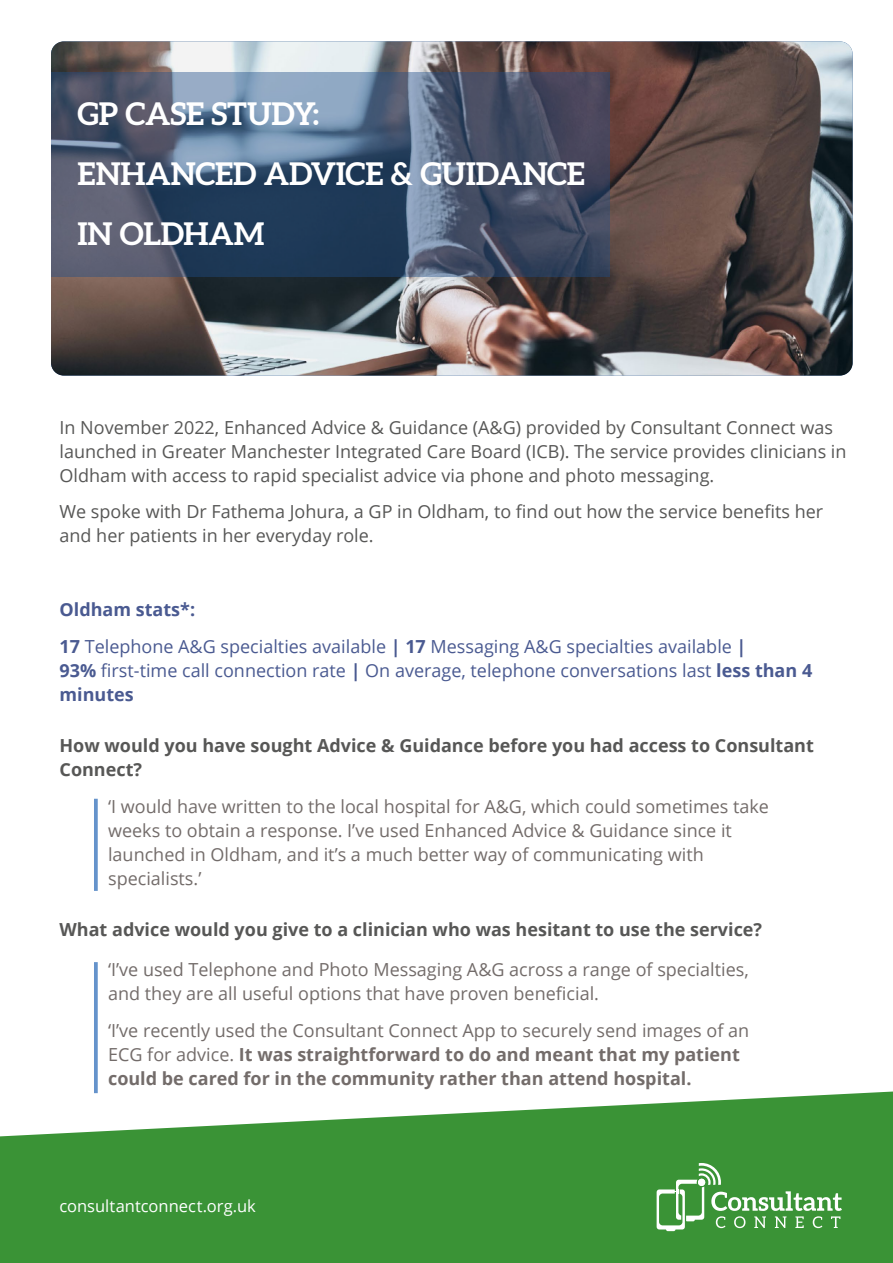
<style>
.page{position:relative;width:893px;height:1263px;background:#fff}
.page>*{position:absolute;margin:0;border:0;box-sizing:border-box;transform-origin:0 0}
.t1{font:700 31.5px/59.8px "Aleo";letter-spacing:-.01em;color:#fff}
.t2{font:18px/24px "Open Sans";color:#575756}
.t3{font:18px/24px "Open Sans";color:#736c6a}
.t4{font:700 18px/24px "Open Sans";color:#736c6a}
.t5{font:18px/36.8px "Open Sans";color:#4a5a91}
.t6{font:700 18px/24px "Open Sans";color:#575756}
.t7{font:16.5px "Open Sans";color:#fff}
.s1{font-weight:700}
.s2{font-weight:400}
</style>
<div class="page">
<svg style="left:0;top:1091px;width:893px;height:172px;background:#56a253"></svg>
<svg style="left:657px;top:1163px;width:185px;height:68px;background:#5ca559"></svg>
<img style="left:51px;top:41px;width:802px;height:334px">
<svg style="left:51px;top:72px;width:558px;height:204px;background:#4a5a73"></svg>
<svg style="left:94px;top:799px;width:4px;height:92px"></svg>
<svg style="left:94px;top:962px;width:4px;height:131px"></svg>
<h1 class="t1" style="left:78px;top:85px;width:509px">GP CASE STUDY:<br>ENHANCED ADVICE &amp; GUIDANCE<br>IN OLDHAM</h1>
<p class="t2" style="left:60px;top:414px;width:788px">In November 2022, Enhanced Advice &amp; Guidance (A&amp;G) provided by Consultant Connect was launched in Greater Manchester Integrated Care Board (ICB). The service provides clinicians in<br>Oldham with access to rapid specialist advice via phone and photo messaging.</p>
<p class="t2" style="left:60px;top:499px;width:765px">We spoke with Dr Fathema Johura, a GP in Oldham, to find out how the service benefits her and her patients in her everyday role.</p>
<p class="t5" style="left:60px;top:590px;width:688px"><span class="s1">Oldham stats*:<br>17</span> Telephone A&amp;G specialties available <span class="s1">| 17</span> Messaging A&amp;G specialties available <span class="s1">|</span></p>
<p class="t5" style="left:60px;top:657px;width:754px;line-height:24px"><span class="s1">93%</span> first-time call connection rate <span class="s1">|</span> On average, telephone conversations last <span class="s1">less than 4 minutes</span></p>
<p class="t6" style="left:60px;top:733px;width:756px">How would you have sought Advice &amp; Guidance before you had access to Consultant<br>Connect?</p>
<p class="t3" style="left:108px;top:794px;width:662px">‘I would have written to the local hospital for A&amp;G, which could sometimes take weeks to obtain a response. I’ve used Enhanced Advice &amp; Guidance since it launched in Oldham, and it’s a much better way of communicating with specialists.’</p>
<p class="t6" style="left:60px;top:917px;width:704px">What advice would you give to a clinician who was hesitant to use the service?</p>
<p class="t3" style="left:108px;top:957px;width:642px">‘I’ve used Telephone and Photo Messaging A&amp;G across a range of specialties, and they are all useful options that have proven beneficial.</p>
<p class="t4" style="left:108px;top:1018px;width:643px"><span class="s2">‘I’ve recently used the Consultant Connect App to securely send images of an<br>ECG for advice.</span> It was straightforward to do and meant that my patient could be cared for in the community rather than attend hospital.</p>
<p class="t7" style="left:60px;top:1195px;width:198px">consultantconnect.org.uk</p>
</div>
